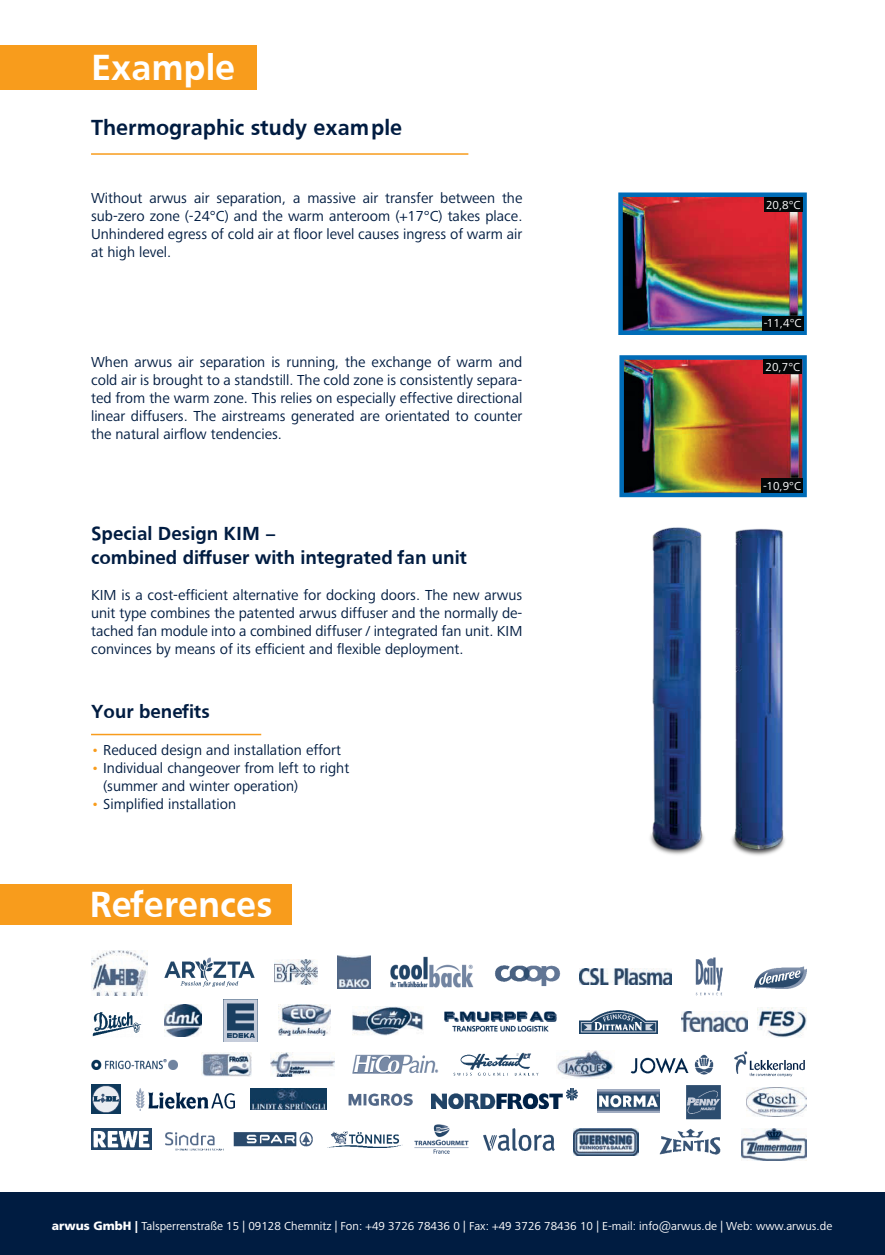
<style>
.page{position:relative;width:885px;height:1255px;background:#fff}
.page>*{position:absolute;margin:0;border:0;box-sizing:border-box;transform-origin:0 0}
.t1{font:700 37.5px "Frutiger";color:#fff}
.t2{font:700 22.5px "Frutiger";color:#001c41}
.t3{font:700 19.5px/23.4px "Frutiger";color:#001c41}
.t4{font:15px/18px "Frutiger Next LTW1 G";color:#001c41;text-align:justify}
.t5{font:12px "Frutiger Next LTW1 G";color:#fff}
.s1{color:#f89c1c}
.s2{font-family:"Frutiger LT Std";font-weight:900}
</style>
<div class="page">
<div style="left:0;top:1192px;width:884px;height:62px;background:#001c41"></div>
<hr style="left:91px;top:153px;width:377px;height:2px;background:#f89c1c">
<img style="left:623px;top:197px;width:178px;height:133px">
<div style="left:618px;top:192px;width:188px;height:143px;border:4px solid #006cb7"></div>
<img style="left:624px;top:360px;width:177px;height:132px">
<div style="left:619px;top:355px;width:187px;height:142px;border:4px solid #006cb7"></div>
<div style="left:764px;top:197px;width:38px;height:15px;background:#030708"></div>
<div style="left:763px;top:359px;width:39px;height:15px;background:#030708"></div>
<div style="left:761px;top:315px;width:42px;height:15px;background:#030708"></div>
<div style="left:761px;top:478px;width:41px;height:15px;background:#030708"></div>
<hr style="left:91px;top:733px;width:170px;height:2px;background:#f89c1c">
<img style="left:650px;top:527px;width:54px;height:328px">
<img style="left:731px;top:528px;width:54px;height:328px">
<img style="left:91px;top:950px;width:56px;height:45px">
<img style="left:164px;top:957px;width:91px;height:29px">
<img style="left:274px;top:959px;width:43px;height:25px">
<img style="left:337px;top:955px;width:33px;height:32px">
<img style="left:390px;top:956px;width:84px;height:32px">
<img style="left:495px;top:965px;width:66px;height:21px">
<img style="left:579px;top:968px;width:92px;height:16px">
<img style="left:695px;top:957px;width:28px;height:38px">
<img style="left:754px;top:966px;width:52px;height:21px">
<img style="left:92px;top:1012px;width:50px;height:25px">
<img style="left:164px;top:1004px;width:37px;height:32px">
<img style="left:223px;top:999px;width:34px;height:42px">
<img style="left:279px;top:1004px;width:51px;height:31px">
<img style="left:352px;top:1006px;width:71px;height:29px">
<img style="left:444px;top:1011px;width:113px;height:21px">
<img style="left:579px;top:1010px;width:78px;height:23px">
<img style="left:681px;top:1011px;width:66px;height:20px">
<img style="left:757px;top:1007px;width:49px;height:30px">
<img style="left:91px;top:1059px;width:86px;height:10px">
<img style="left:201px;top:1052px;width:50px;height:24px">
<img style="left:271px;top:1052px;width:63px;height:24px">
<img style="left:352px;top:1054px;width:86px;height:20px">
<img style="left:453px;top:1052px;width:86px;height:23px">
<img style="left:557px;top:1050px;width:57px;height:28px">
<img style="left:630px;top:1054px;width:84px;height:21px">
<img style="left:734px;top:1051px;width:71px;height:26px">
<img style="left:91px;top:1084px;width:29px;height:29px">
<img style="left:137px;top:1088px;width:97px;height:21px">
<img style="left:250px;top:1088px;width:76px;height:21px">
<img style="left:348px;top:1093px;width:65px;height:13px">
<img style="left:432px;top:1088px;width:145px;height:20px">
<img style="left:597px;top:1089px;width:62px;height:23px">
<img style="left:686px;top:1085px;width:35px;height:34px">
<img style="left:746px;top:1087px;width:60px;height:29px">
<img style="left:91px;top:1128px;width:60px;height:21px">
<img style="left:165px;top:1132px;width:59px;height:19px">
<img style="left:233px;top:1131px;width:80px;height:15px">
<img style="left:331px;top:1131px;width:72px;height:15px">
<img style="left:415px;top:1124px;width:53px;height:29px">
<img style="left:483px;top:1128px;width:71px;height:22px">
<img style="left:573px;top:1128px;width:65px;height:27px">
<img style="left:659px;top:1128px;width:61px;height:26px">
<img style="left:741px;top:1128px;width:65px;height:32px">
<div style="left:0;top:45px;width:257px;height:44px;background:#f89c1c"></div>
<div style="left:0;top:884px;width:291px;height:41px;background:#f89c1c"></div>
<h1 class="t1" style="left:91px;top:46px;width:146px">Example</h1>
<h2 class="t2" style="left:91px;top:115px;width:313px">Thermographic study example</h2>
<p class="t4" style="left:91px;top:190px;width:433px">Without arwus air separation, a massive air transfer between the sub-zero zone (-24°C) and the warm anteroom (+17°C) takes place.<br>Unhindered egress of cold air at floor level causes ingress of warm air at high level.</p>
<p class="t4" style="left:91px;top:353px;width:433px">When arwus air separation is running, the exchange of warm and cold air is brought to a standstill. The cold zone is consistently separa&shy;ted from the warm zone. This relies on especially effective directional linear diffusers. The airstreams generated are orientated to counter the natural airflow tendencies.</p>
<h3 class="t3" style="left:91px;top:521px;width:377px">Special Design KIM –<br>combined diffuser with integrated fan unit</h3>
<p class="t4" style="left:91px;top:586px;width:433px">KIM is a cost-efficient alternative for docking doors. The new arwus unit type combines the patented arwus diffuser and the normally de&shy;tached fan module into a combined diffuser / integrated fan unit. KIM convinces by means of its efficient and flexible deployment.</p>
<h3 class="t3" style="left:91px;top:699px;width:120px">Your benefits</h3>
<p class="t4" style="left:91px;top:741px;width:251px"><span class="s1">•</span> Reduced design and installation effort</p>
<p class="t4" style="left:103px;top:759px;width:247px;text-indent:-12px"><span class="s1">•</span> Individual changeover from left to right (summer and winter operation)</p>
<p class="t4" style="left:91px;top:795px;width:146px"><span class="s1">•</span> Simplified installation</p>
<h1 class="t1" style="left:89px;top:883px;width:185px">References</h1>
<p class="t5" style="left:766px;top:198px;width:36px">20,8°C</p>
<p class="t5" style="left:763px;top:316px;width:39px">-11,4°C</p>
<p class="t5" style="left:765px;top:360px;width:36px">20,7°C</p>
<p class="t5" style="left:763px;top:479px;width:39px">-10,9°C</p>
<p class="t5" style="left:52px;top:1219px;width:782px"><span class="s2">arwus GmbH |</span> Talsperrenstraße 15 | 09128 Chemnitz | Fon: +49 3726 78436 0 | Fax: +49 3726 78436 10 | E-mail: info@arwus.de | Web: www.arwus.de</p>
</div>
